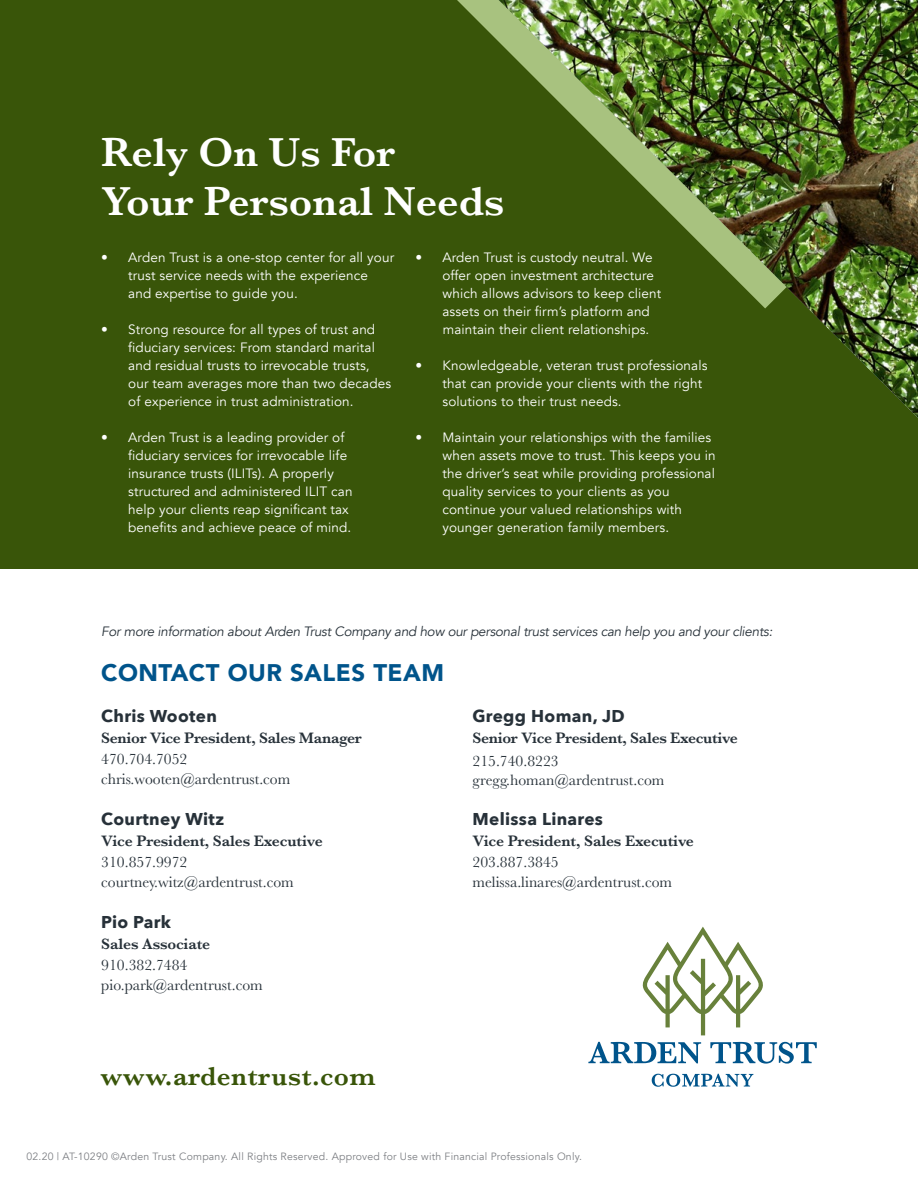
<style>
.page{position:relative;width:918px;height:1188px;background:#fff}
.page>*{position:absolute;margin:0;border:0;box-sizing:border-box;transform-origin:0 0}
.t1{font:600 42px/49.5px "Baskerville";color:#fff}
.t2{font:600 27px "Baskerville";letter-spacing:.02em;color:#395509}
.t3{font:900 24px "Avenir";letter-spacing:.02em;color:#00548b}
.t4{font:700 17.1px "Avenir Next";letter-spacing:.02em;color:#273139}
.t5{font:15.6px/19.5px "Baskerville";color:#273139}
.t6{font:600 15.6px "Baskerville";letter-spacing:-.02em;color:#273139}
.t7{font:13.5px/18px "Avenir";letter-spacing:.01em;color:#fff}
.t8{font:italic 13.5px "Avenir";letter-spacing:-.02em;color:#273139}
.t9{font:10.5px "Avenir";letter-spacing:.02em;color:#51545a}
</style>
<div class="page">
<div style="left:0;top:0;width:918px;height:568px;background:#395509"></div>
<svg style="left:652px;top:1074px;width:101px;height:13px"></svg>
<svg style="left:588px;top:1042px;width:113px;height:21px"></svg>
<svg style="left:710px;top:1042px;width:107px;height:22px"></svg>
<svg style="left:642px;top:927px;width:121px;height:108px"></svg>
<svg style="left:457px;top:0;width:42px;height:42px"></svg>
<img style="left:499px;top:0;width:419px;height:418px">
<h1 class="t1" style="left:101px;top:127px;width:404px">Rely On Us For<br>Your Personal Needs</h1>
<p class="t7" style="left:128px;top:248px;width:267px;text-indent:-27px">• Arden Trust is a one-stop center for all your trust service needs with the experience and expertise to guide you.</p>
<p class="t7" style="left:128px;top:320px;width:264px;text-indent:-27px">• Strong resource for all types of trust and fiduciary services: From standard marital and residual trusts to irrevocable trusts, our team averages more than two decades of experience in trust administration.</p>
<p class="t7" style="left:128px;top:428px;width:226px;text-indent:-27px">• Arden Trust is a leading provider of fiduciary services for irrevocable life insurance trusts (ILITs). A properly structured and administered ILIT can help your clients reap significant tax benefits and achieve peace of mind.</p>
<p class="t7" style="left:443px;top:248px;width:220px;text-indent:-27px">• Arden Trust is custody neutral. We offer open investment architecture which allows advisors to keep client assets on their firm’s platform and maintain their client relationships.</p>
<p class="t7" style="left:443px;top:356px;width:267px;text-indent:-27px">• Knowledgeable, veteran trust professionals that can provide your clients with the right solutions to their trust needs.</p>
<p class="t7" style="left:443px;top:428px;width:275px;text-indent:-27px">• Maintain your relationships with the families when assets move to trust. This keeps you in the driver’s seat while providing professional quality services to your clients as you continue your valued relationships with younger generation family members.</p>
<p class="t8" style="left:101px;top:623px;width:673px">For more information about Arden Trust Company and how our personal trust services can help you and your clients:</p>
<h3 class="t3" style="left:101px;top:652px;width:344px">CONTACT OUR SALES TEAM</h3>
<p class="t4" style="left:101px;top:701px;width:117px">Chris Wooten</p>
<p class="t6" style="left:101px;top:727px;width:262px">Senior Vice President, Sales Manager</p>
<p class="t5" style="left:101px;top:750px;width:191px">470.704.7052 chris.wooten@ardentrust.com</p>
<p class="t4" style="left:101px;top:804px;width:124px">Courtney Witz</p>
<p class="t6" style="left:101px;top:830px;width:223px">Vice President, Sales Executive</p>
<p class="t5" style="left:101px;top:853px;width:194px">310.857.9972 courtney.witz@ardentrust.com</p>
<p class="t4" style="left:101px;top:907px;width:71px">Pio Park</p>
<p class="t6" style="left:101px;top:933px;width:111px">Sales Associate</p>
<p class="t5" style="left:101px;top:956px;width:163px">910.382.7484 pio.park@ardentrust.com</p>
<h2 class="t2" style="left:100px;top:1057px;width:276px">www.ardentrust.com</h2>
<p class="t4" style="left:472px;top:701px;width:154px">Gregg Homan, JD</p>
<p class="t6" style="left:472px;top:727px;width:267px">Senior Vice President, Sales Executive</p>
<p class="t5" style="left:472px;top:751px;width:193px">215.740.8223 gregg.homan@ardentrust.com</p>
<p class="t4" style="left:472px;top:804px;width:132px">Melissa Linares</p>
<p class="t6" style="left:472px;top:830px;width:223px">Vice President, Sales Executive</p>
<p class="t5" style="left:472px;top:853px;width:201px">203.887.3845 melissa.linares@ardentrust.com</p>
<p class="t9" style="left:26px;top:1150px;width:557px">02.20 | AT-10290 ©Arden Trust Company. All Rights Reserved. Approved for Use with Financial Professionals Only.</p>
</div>
